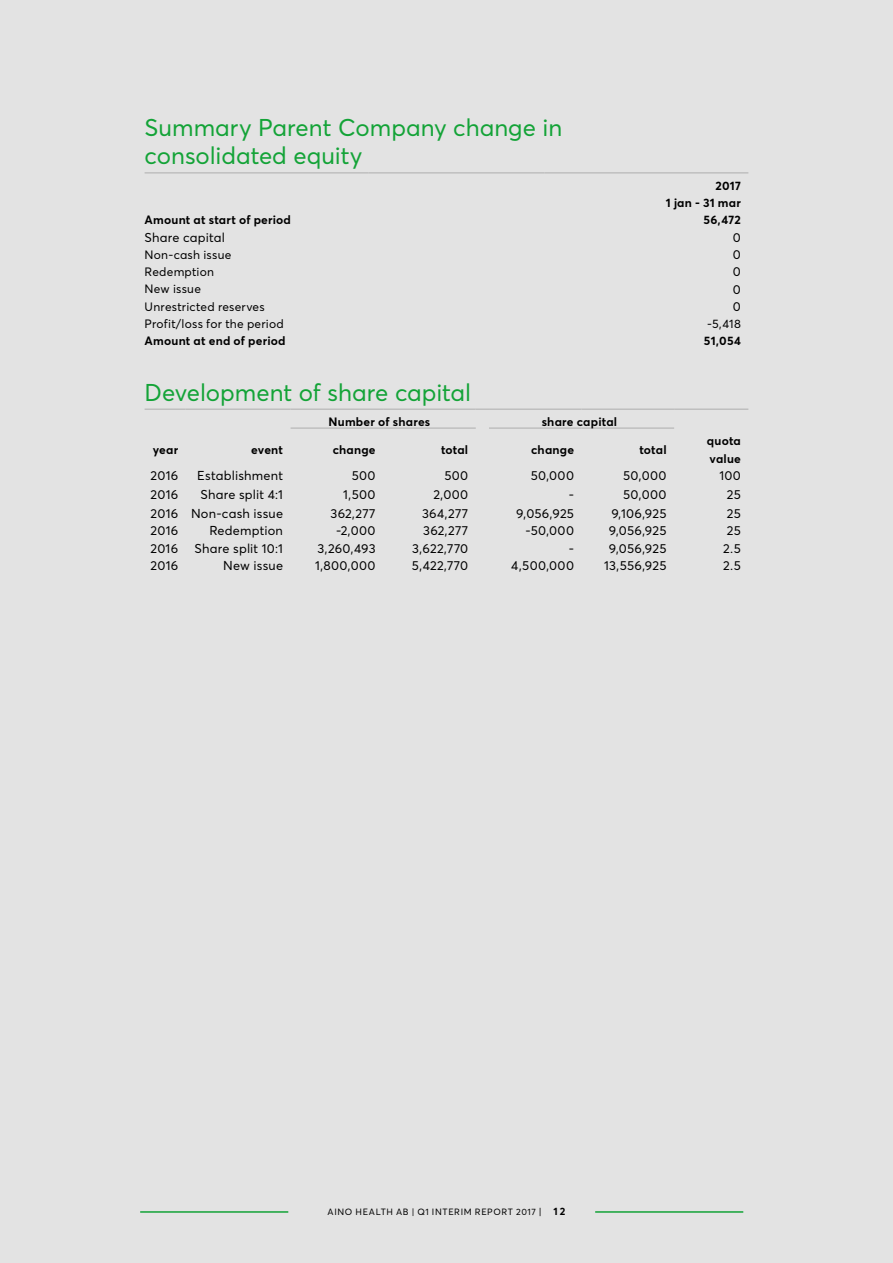
<style>
.page{position:relative;width:893px;height:1263px;background:#e3e3e3}
.page>*{position:absolute;margin:0;border:0;box-sizing:border-box;transform-origin:0 0}
.t1{font:24px/28.8px "Averta Std";color:#13a337}
.t2{font:12.75px "Averta Std";letter-spacing:.02em;color:#000}
.t3{font:700 12px/17.4px "Averta Std";letter-spacing:.02em;color:#000;text-align:right}
.t4{font:12px "Averta Std";letter-spacing:.02em;color:#000}
.t5{font:9px "Averta Std";letter-spacing:.07em;color:#000}
.s1{font-size:9.75px}
.s2{font-weight:700;font-size:10.5px}
</style>
<div class="page">
<hr style="left:145px;top:172px;width:224px;height:2px;background:#bfbfbf">
<hr style="left:369px;top:172px;width:175px;height:2px;background:#bfbfbf">
<hr style="left:544px;top:172px;width:204px;height:2px;background:#bfbfbf">
<hr style="left:145px;top:408px;width:41px;height:2px;background:#bfbfbf">
<hr style="left:186px;top:408px;width:105px;height:2px;background:#bfbfbf">
<hr style="left:291px;top:408px;width:92px;height:2px;background:#bfbfbf">
<hr style="left:383px;top:408px;width:93px;height:2px;background:#bfbfbf">
<svg style="left:476px;top:408px;width:13px;height:2px"></svg>
<hr style="left:489px;top:408px;width:93px;height:2px;background:#bfbfbf">
<hr style="left:582px;top:408px;width:92px;height:2px;background:#bfbfbf">
<hr style="left:674px;top:408px;width:74px;height:2px;background:#bfbfbf">
<hr style="left:489px;top:427px;width:93px;height:2px;background:#bfbfbf">
<hr style="left:582px;top:427px;width:92px;height:2px;background:#bfbfbf">
<hr style="left:291px;top:427px;width:92px;height:2px;background:#bfbfbf">
<hr style="left:383px;top:427px;width:93px;height:2px;background:#bfbfbf">
<hr style="left:140px;top:1211px;width:148px;height:2px;background:#13a337">
<hr style="left:595px;top:1211px;width:148px;height:2px;background:#13a337">
<h1 class="t1" style="left:145px;top:112px;width:419px">Summary Parent Company change in consolidated equity</h1>
<p class="t3" style="left:666px;top:177px;width:76px">2017<br>1 jan - 31 mar</p>
<p class="t3" style="left:145px;top:211px;width:148px">Amount at start of period</p>
<p class="t3" style="left:704px;top:211px;width:39px">56,472</p>
<p class="t2" style="left:145px;top:229px;width:82px">Share capital</p>
<p class="t2" style="left:733px;top:229px;width:10px">0</p>
<p class="t4" style="left:145px;top:247px;width:88px">Non-cash issue</p>
<p class="t2" style="left:733px;top:247px;width:10px">0</p>
<p class="t4" style="left:145px;top:264px;width:71px">Redemption</p>
<p class="t2" style="left:733px;top:264px;width:10px">0</p>
<p class="t4" style="left:145px;top:282px;width:58px">New issue</p>
<p class="t2" style="left:733px;top:281px;width:10px">0</p>
<p class="t4" style="left:145px;top:299px;width:122px">Unrestricted reserves</p>
<p class="t2" style="left:733px;top:299px;width:10px">0</p>
<p class="t4" style="left:145px;top:316px;width:141px">Profit/loss for the period</p>
<p class="t4" style="left:707px;top:316px;width:35px">-5,418</p>
<p class="t3" style="left:145px;top:332px;width:142px">Amount at end of period</p>
<p class="t3" style="left:704px;top:332px;width:38px">51,054</p>
<h1 class="t1" style="left:145px;top:378px;width:328px">Development of share capital</h1>
<p class="t3" style="left:329px;top:413px;width:103px">Number of shares</p>
<p class="t3" style="left:542px;top:413px;width:77px">share capital</p>
<p class="t3" style="left:153px;top:441px;width:27px">year</p>
<p class="t3" style="left:251px;top:441px;width:33px">event</p>
<p class="t3" style="left:333px;top:441px;width:44px">change</p>
<p class="t3" style="left:441px;top:441px;width:29px">total</p>
<p class="t3" style="left:531px;top:441px;width:44px">change</p>
<p class="t3" style="left:639px;top:441px;width:29px">total</p>
<p class="t3" style="left:707px;top:431px;width:35px;line-height:18px;text-align:left">quota value</p>
<p class="t2" style="left:151px;top:468px;width:29px">2016</p>
<p class="t2" style="left:197px;top:468px;width:87px">Establishment</p>
<p class="t2" style="left:352px;top:468px;width:25px">500</p>
<p class="t2" style="left:444px;top:468px;width:25px">500</p>
<p class="t2" style="left:531px;top:468px;width:45px">50,000</p>
<p class="t2" style="left:623px;top:468px;width:45px">50,000</p>
<p class="t2" style="left:719px;top:468px;width:23px">100</p>
<p class="t2" style="left:151px;top:486px;width:29px">2016</p>
<p class="t2" style="left:200px;top:486px;width:84px">Share split 4:1</p>
<p class="t2" style="left:343px;top:486px;width:34px">1,500</p>
<p class="t2" style="left:433px;top:486px;width:36px">2,000</p>
<p class="t2" style="left:569px;top:486px;width:7px">-</p>
<p class="t2" style="left:623px;top:486px;width:45px">50,000</p>
<p class="t2" style="left:727px;top:486px;width:16px">25</p>
<p class="t2" style="left:151px;top:505px;width:134px">2016 Non-cash issue</p>
<p class="t2" style="left:331px;top:505px;width:47px">362,277</p>
<p class="t2" style="left:422px;top:505px;width:48px">364,277</p>
<p class="t2" style="left:516px;top:505px;width:59px">9,056,925</p>
<p class="t2" style="left:611px;top:505px;width:57px">9,106,925</p>
<p class="t2" style="left:727px;top:505px;width:16px">25</p>
<p class="t2" style="left:151px;top:523px;width:29px">2016</p>
<p class="t2" style="left:209px;top:523px;width:75px">Redemption</p>
<p class="t2" style="left:336px;top:523px;width:41px">-2,000</p>
<p class="t2" style="left:423px;top:523px;width:47px">362,277</p>
<p class="t2" style="left:525px;top:523px;width:50px">-50,000</p>
<p class="t2" style="left:609px;top:523px;width:59px">9,056,925</p>
<p class="t2" style="left:727px;top:523px;width:16px">25</p>
<p class="t2" style="left:151px;top:540px;width:29px">2016</p>
<p class="t2" style="left:195px;top:540px;width:90px">Share split 10:1</p>
<p class="t2" style="left:317px;top:540px;width:60px">3,260,493</p>
<p class="t2" style="left:412px;top:540px;width:58px">3,622,770</p>
<p class="t2" style="left:569px;top:540px;width:7px">-</p>
<p class="t2" style="left:609px;top:540px;width:59px">9,056,925</p>
<p class="t2" style="left:723px;top:540px;width:19px">2.5</p>
<p class="t2" style="left:151px;top:557px;width:29px">2016</p>
<p class="t2" style="left:223px;top:557px;width:61px">New issue</p>
<p class="t2" style="left:315px;top:557px;width:62px">1,800,000</p>
<p class="t2" style="left:412px;top:557px;width:58px">5,422,770</p>
<p class="t2" style="left:511px;top:557px;width:64px">4,500,000</p>
<p class="t2" style="left:604px;top:557px;width:64px">13,556,925</p>
<p class="t2" style="left:723px;top:557px;width:19px">2.5</p>
<p class="t5" style="left:328px;top:1206px;width:239px">AINO HEALTH AB | Q1 INTERIM REPORT 2017 <span class="s1">|</span> <span class="s2">12</span></p>
</div>
